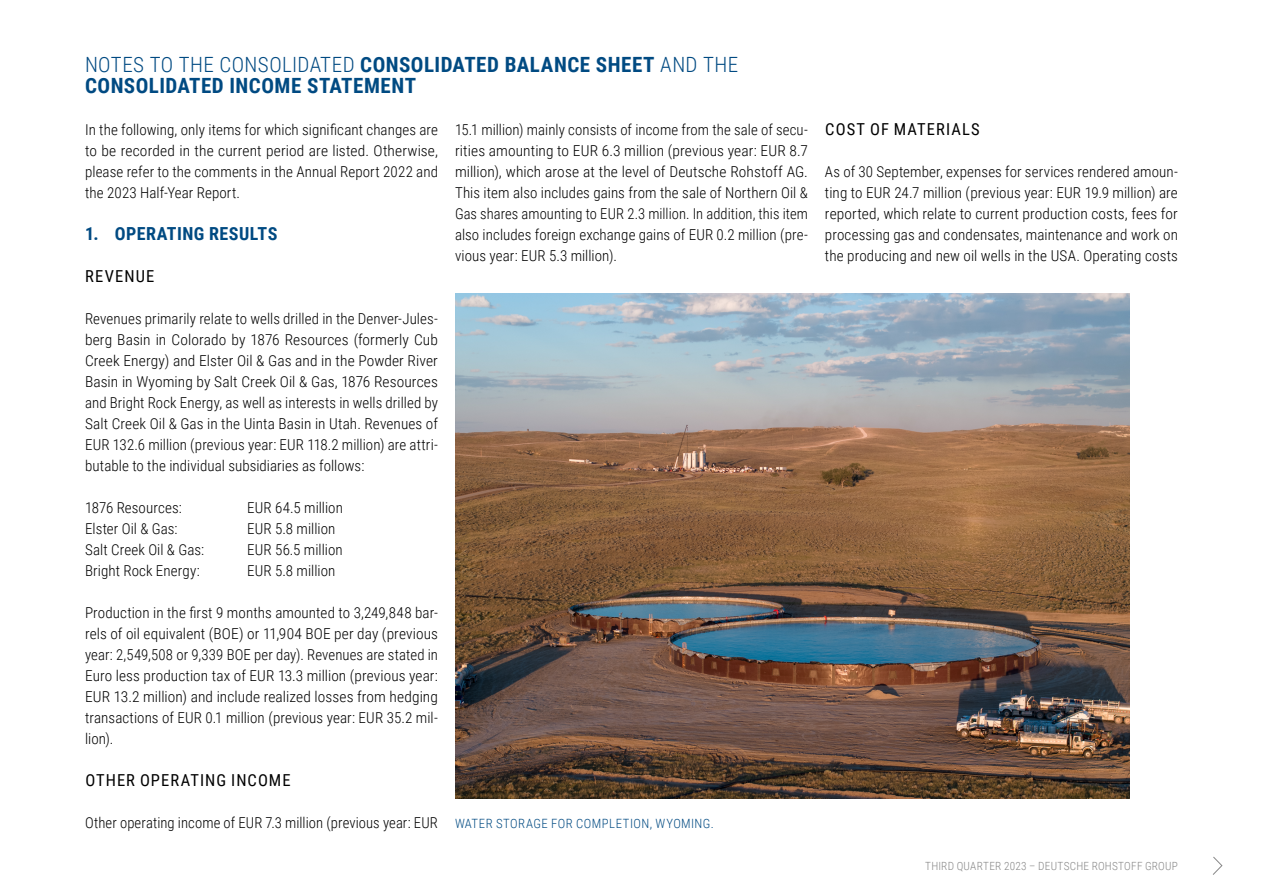
<style>
.page{position:relative;width:1263px;height:893px;background:#fff}
.page>*{position:absolute;margin:0;border:0;box-sizing:border-box;transform-origin:0 0}
.t1{font:700 21px/21px "Roboto Condensed";letter-spacing:.02em;color:#004a82}
.t2{font:700 18px "Roboto Condensed";letter-spacing:.025em;color:#004a82}
.t3{font:16.5px "Roboto Condensed";letter-spacing:.065em;color:#000}
.t4{font:300 15px/21px "Roboto Condensed";letter-spacing:.005em;color:#000;text-align:justify}
.t5{font:300 12.75px "Roboto Condensed";letter-spacing:.035em;color:#004a82}
.t6{font:300 11.25px "Roboto Condensed";letter-spacing:.02em;color:#878787}
.s1{font-weight:300}
</style>
<div class="page">
<svg style="left:1213px;top:856px;width:10px;height:19px"></svg>
<img style="left:455px;top:293px;width:674px;height:505px">
<h1 class="t1" style="left:85px;top:54px;width:655px"><span class="s1">NOTES TO THE CONSOLIDATED</span> CONSOLIDATED BALANCE SHEET <span class="s1">AND THE<br></span>CONSOLIDATED INCOME STATEMENT</h1>
<p class="t4" style="left:85px;top:119px;width:354px">In the following, only items for which significant changes are to be recorded in the current period are listed. Otherwise, please refer to the comments in the Annual Report 2022 and the 2023 Half-Year Report.</p>
<p class="t2" style="left:85px;top:221px;width:194px">1. OPERATING RESULTS</p>
<p class="t3" style="left:85px;top:265px;width:71px">REVENUE</p>
<p class="t4" style="left:85px;top:308px;width:354px">Revenues primarily relate to wells drilled in the Denver-Jules&shy;berg Basin in Colorado by 1876 Resources (formerly Cub Creek Energy) and Elster Oil &amp; Gas and in the Powder River Basin in Wyoming by Salt Creek Oil &amp; Gas, 1876 Resources and Bright Rock Energy, as well as interests in wells drilled by Salt Creek Oil &amp; Gas in the Uinta Basin in Utah. Revenues of EUR 132.6 million (previous year: EUR 118.2 million) are attri&shy;butable to the individual subsidiaries as follows:</p>
<p class="t4" style="left:85px;top:497px;width:98px">1876 Resources:</p>
<p class="t4" style="left:247px;top:497px;width:97px">EUR 64.5 million</p>
<p class="t4" style="left:85px;top:518px;width:94px">Elster Oil &amp; Gas:</p>
<p class="t4" style="left:247px;top:518px;width:90px">EUR 5.8 million</p>
<p class="t4" style="left:85px;top:539px;width:121px">Salt Creek Oil &amp; Gas:</p>
<p class="t4" style="left:247px;top:539px;width:97px">EUR 56.5 million</p>
<p class="t4" style="left:85px;top:560px;width:116px">Bright Rock Energy:</p>
<p class="t4" style="left:247px;top:560px;width:90px">EUR 5.8 million</p>
<p class="t4" style="left:85px;top:602px;width:354px">Production in the first 9 months amounted to 3,249,848 bar&shy;rels of oil equivalent (BOE) or 11,904 BOE per day (previous year: 2,549,508 or 9,339 BOE per day). Revenues are stated in Euro less production tax of EUR 13.3 million (previous year:<br>EUR 13.2 million) and include realized losses from hedging transactions of EUR 0.1 million (previous year: EUR 35.2 mil&shy;lion).</p>
<p class="t3" style="left:85px;top:769px;width:207px">OTHER OPERATING INCOME</p>
<p class="t4" style="left:85px;top:812px;width:354px">Other operating income of EUR 7.3 million (previous year: EUR</p>
<p class="t4" style="left:455px;top:119px;width:354px">15.1 million) mainly consists of income from the sale of secu&shy;rities amounting to EUR 6.3 million (previous year: EUR 8.7 million), which arose at the level of Deutsche Rohstoff AG.<br>This item also includes gains from the sale of Northern Oil &amp; Gas shares amounting to EUR 2.3 million. In addition, this item also includes foreign exchange gains of EUR 0.2 million (pre&shy;vious year: EUR 5.3 million).</p>
<p class="t5" style="left:455px;top:815px;width:260px">WATER STORAGE FOR COMPLETION, WYOMING.</p>
<p class="t3" style="left:825px;top:118px;width:156px">COST OF MATERIALS</p>
<p class="t4" style="left:825px;top:161px;width:354px">As of 30 September, expenses for services rendered amoun&shy;ting to EUR 24.7 million (previous year: EUR 19.9 million) are reported, which relate to current production costs, fees for processing gas and condensates, maintenance and work on the producing and new oil wells in the USA. Operating costs</p>
<p class="t6" style="left:925px;top:858px;width:254px">THIRD QUARTER 2023 – DEUTSCHE ROHSTOFF GROUP</p>
</div>
